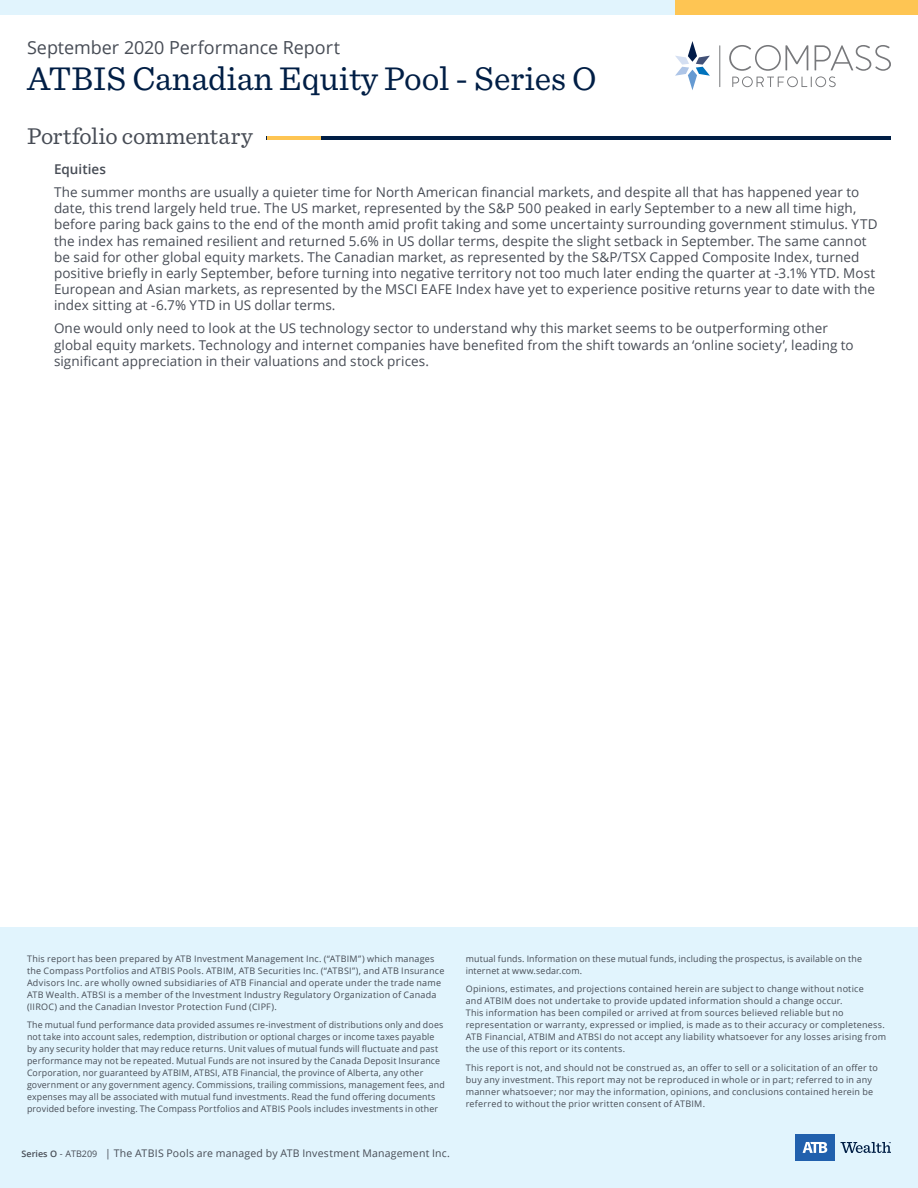
<style>
.page{position:relative;width:918px;height:1188px;background:#fff}
.page>*{position:absolute;margin:0;border:0;box-sizing:border-box;transform-origin:0 0}
.t1{font:34.5px "Sentinel";color:#001e45}
.t2{font:24px "Sentinel";letter-spacing:-.01em;color:#474c55}
.t3{font:18px "Open Sans";letter-spacing:-.005em;color:#474c55}
.t4{font:13.5px/16.2px "Open Sans";letter-spacing:.005em;color:#474c55}
.t5{font:600 13.5px "Open Sans";letter-spacing:.005em;color:#474c55}
.t6{font:10.5px "Open Sans";letter-spacing:.02em;color:#474c55}
.t7{font:9px/12px "Open Sans";letter-spacing:.025em;color:#474c55}
.t8{font:600 9px "Open Sans";color:#474c55}
.s1{font-weight:400}
</style>
<div class="page">
<div style="left:0;top:928px;width:918px;height:260px;background:#e1f4fd"></div>
<div style="left:795px;top:1134px;width:39px;height:27px;background:#2160ad"></div>
<svg style="left:803px;top:1142px;width:24px;height:11px"></svg>
<svg style="left:841px;top:1142px;width:50px;height:11px"></svg>
<svg style="left:729px;top:45px;width:162px;height:42px"></svg>
<svg style="left:719px;top:45px;width:1px;height:42px"></svg>
<svg style="left:675px;top:41px;width:35px;height:49px"></svg>
<div style="left:675px;top:0;width:243px;height:14px;background:#fec553"></div>
<div style="left:0;top:0;width:675px;height:14px;background:#e1f4fd"></div>
<hr style="left:267px;top:137px;width:624px;height:3px;background:#001e45">
<hr style="left:267px;top:137px;width:54px;height:3px;background:#fec553">
<h3 class="t3" style="left:27px;top:35px;width:315px">September 2020 Performance Report</h3>
<h1 class="t1" style="left:27px;top:52px;width:571px">ATBIS Canadian Equity Pool - Series O</h1>
<h2 class="t2" style="left:27px;top:118px;width:227px">Portfolio commentary</h2>
<h3 class="t5" style="left:54px;top:160px;width:54px">Equities</h3>
<p class="t4" style="left:54px;top:184px;width:825px">The summer months are usually a quieter time for North American financial markets, and despite all that has happened year to date, this trend largely held true. The US market, represented by the S&amp;P 500 peaked in early September to a new all time high, before paring back gains to the end of the month amid profit taking and some uncertainty surrounding government stimulus. YTD the index has remained resilient and returned 5.6% in US dollar terms, despite the slight setback in September. The same cannot be said for other global equity markets. The Canadian market, as represented by the S&amp;P/TSX Capped Composite Index, turned positive briefly in early September, before turning into negative territory not too much later ending the quarter at -3.1% YTD. Most European and Asian markets, as represented by the MSCI EAFE Index have yet to experience positive returns year to date with the index sitting at -6.7% YTD in US dollar terms.</p>
<p class="t4" style="left:54px;top:320px;width:801px">One would only need to look at the US technology sector to understand why this market seems to be outperforming other global equity markets. Technology and internet companies have benefited from the shift towards an ‘online society’, leading to significant appreciation in their valuations and stock prices.</p>
<p class="t7" style="left:27px;top:952px;width:419px">This report has been prepared by ATB Investment Management Inc. (“ATBIM”) which manages the Compass Portfolios and ATBIS Pools. ATBIM, ATB Securities Inc. (“ATBSI”), and ATB Insurance Advisors Inc. are wholly owned subsidiaries of ATB Financial and operate under the trade name ATB Wealth. ATBSI is a member of the Investment Industry Regulatory Organization of Canada (IIROC) and the Canadian Investor Protection Fund (CIPF).</p>
<p class="t7" style="left:27px;top:1019px;width:419px">The mutual fund performance data provided assumes re-investment of distributions only and does not take into account sales, redemption, distribution or optional charges or income taxes payable by any security holder that may reduce returns. Unit values of mutual funds will fluctuate and past performance may not be repeated. Mutual Funds are not insured by the Canada Deposit Insurance Corporation, nor guaranteed by ATBIM, ATBSI, ATB Financial, the province of Alberta, any other government or any government agency. Commissions, trailing commissions, management fees, and expenses may all be associated with mutual fund investments. Read the fund offering documents provided before investing. The Compass Portfolios and ATBIS Pools includes investments in other</p>
<p class="t8" style="left:22px;top:1147px;width:77px">Series O <span class="s1">- ATB209</span></p>
<p class="t6" style="left:105px;top:1146px;width:346px">| The ATBIS Pools are managed by ATB Investment Management Inc.</p>
<p class="t7" style="left:466px;top:952px;width:398px">mutual funds. Information on these mutual funds, including the prospectus, is available on the internet at www.sedar.com.</p>
<p class="t7" style="left:466px;top:983px;width:422px">Opinions, estimates, and projections contained herein are subject to change without notice<br>and ATBIM does not undertake to provide updated information should a change occur.<br>This information has been compiled or arrived at from sources believed reliable but no representation or warranty, expressed or implied, is made as to their accuracy or completeness.<br>ATB Financial, ATBIM and ATBSI do not accept any liability whatsoever for any losses arising from the use of this report or its contents.</p>
<p class="t7" style="left:466px;top:1062px;width:414px">This report is not, and should not be construed as, an offer to sell or a solicitation of an offer to buy any investment. This report may not be reproduced in whole or in part; referred to in any manner whatsoever; nor may the information, opinions, and conclusions contained herein be referred to without the prior written consent of ATBIM.</p>
</div>
